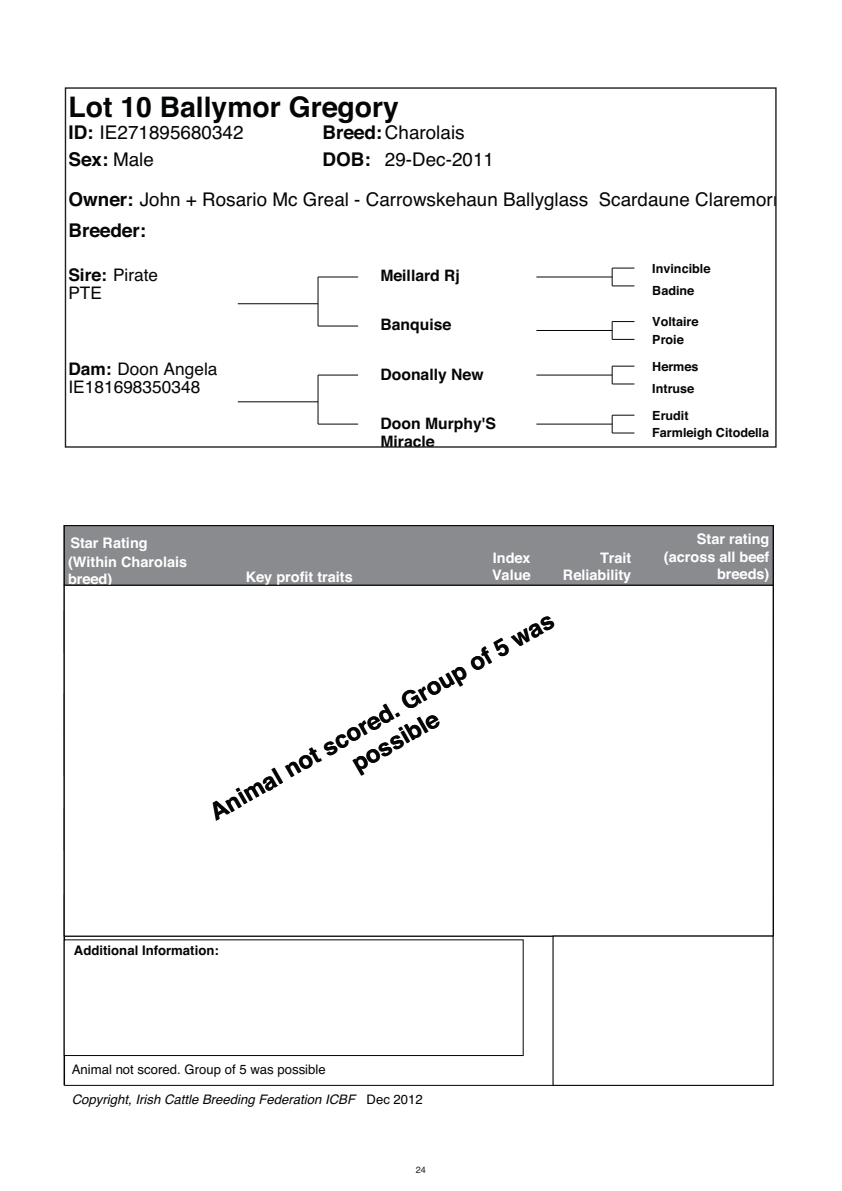
<style>
.page{position:relative;width:842px;height:1191px;background:#fff}
.page>*{position:absolute;margin:0;border:0;box-sizing:border-box;transform-origin:0 0}
.t1{font:700 28.2px "Helvetica";color:#040605}
.t2{font:700 23.8px/28.2px "Helvetica";color:#040605;text-align:center}
.t3{font:18.8px/31.2px "Helvetica";color:#040605}
.t4{font:700 18.8px "Helvetica";color:#040605}
.t5{font:17.2px/17.8px "Helvetica";color:#040605}
.t6{font:700 15.8px/18.8px "Helvetica";color:#040605}
.t7{font:700 14.4px/17.4px "Helvetica";color:#fff}
.t8{font:italic 13.2px "Helvetica";color:#040605}
.t9{font:13.2px "Helvetica";color:#040605}
.t10{font:700 13.2px "Helvetica";color:#040605}
.t11{font:700 12.6px/22.2px "Helvetica";color:#040605}
.t12{font:9.2px "Helvetica";color:#231f20}
.s1{font-weight:700}
.s2{font-weight:400}
</style>
<div class="page">
<hr style="left:64px;top:525px;width:1px;height:560px;background:#040605">
<div style="left:64px;top:525px;width:709px;height:60px;background:#898b8e"></div>
<div style="left:64px;top:525px;width:710px;height:61px;border:1px solid #040605"></div>
<hr style="left:64px;top:1085px;width:709px;height:1px;background:#040605">
<div style="left:552px;top:935px;width:222px;height:151px;border:1px solid #040605"></div>
<div style="left:64px;top:939px;width:460px;height:117px;border:1px solid #040605"></div>
<hr style="left:536px;top:374px;width:76px;height:1px;background:#040605">
<hr style="left:536px;top:330px;width:76px;height:1px;background:#040605">
<svg style="left:612px;top:321px;width:22px;height:19px"></svg>
<svg style="left:612px;top:268px;width:22px;height:18px"></svg>
<hr style="left:536px;top:276px;width:76px;height:1px;background:#040605">
<svg style="left:612px;top:366px;width:22px;height:18px"></svg>
<hr style="left:238px;top:303px;width:80px;height:1px;background:#040605">
<hr style="left:318px;top:277px;width:1px;height:49px;background:#040605">
<hr style="left:318px;top:276px;width:40px;height:1px;background:#040605">
<hr style="left:318px;top:325px;width:40px;height:1px;background:#040605">
<hr style="left:318px;top:423px;width:40px;height:1px;background:#040605">
<hr style="left:318px;top:374px;width:40px;height:1px;background:#040605">
<hr style="left:238px;top:401px;width:80px;height:1px;background:#040605">
<hr style="left:318px;top:375px;width:1px;height:49px;background:#040605">
<svg style="left:612px;top:415px;width:22px;height:18px"></svg>
<hr style="left:536px;top:423px;width:76px;height:1px;background:#040605">
<h1 class="t1" style="left:68px;top:96px;width:332px">Lot 10 Ballymor Gregory</h1>
<p class="t3" style="left:68px;top:118px;width:177px"><span class="s1">ID:</span> IE271895680342</p>
<p class="t3" style="left:322px;top:118px;width:144px"><span class="s1">Breed:</span>Charolais</p>
<p class="t4" style="left:68px;top:152px;width:87px">Sex: <span class="s2">Male</span></p>
<p class="t3" style="left:322px;top:145px;width:173px"><span class="s1">DOB:</span> 29-Dec-2011</p>
<p class="t3" style="left:68px;top:185px;width:712px"><span class="s1">Owner:</span> John + Rosario Mc Greal - Carrowskehaun Ballyglass Scardaune Claremorr<br><span class="s1">Breeder:</span></p>
<p class="t5" style="left:68px;top:268px;width:91px"><span class="s1">Sire:</span> Pirate</p>
<p class="t5" style="left:68px;top:286px;width:35px">PTE</p>
<p class="t5" style="left:68px;top:362px;width:151px"><span class="s1">Dam:</span> Doon Angela<br>IE181698350348</p>
<p class="t6" style="left:380px;top:268px;width:81px">Meillard Rj</p>
<p class="t11" style="left:652px;top:258px;width:60px">Invincible<br>Badine</p>
<p class="t11" style="left:652px;top:314px;width:48px;line-height:17.8px">Voltaire<br>Proie</p>
<p class="t11" style="left:652px;top:356px;width:48px">Hermes<br>Intruse</p>
<p class="t11" style="left:652px;top:423px;width:118px">Farmleigh Citodella</p>
<p class="t6" style="left:380px;top:317px;width:72px">Banquise</p>
<p class="t6" style="left:380px;top:366px;width:105px">Doonally New</p>
<p class="t11" style="left:652px;top:405px;width:38px">Erudit</p>
<p class="t6" style="left:380px;top:415px;width:117px">Doon Murphy'S<br>Miracle</p>
<p class="t7" style="left:70px;top:535px;width:79px">Star Rating</p>
<p class="t7" style="left:68px;top:554px;width:121px">(Within Charolais breed)</p>
<p class="t7" style="left:246px;top:569px;width:109px">Key profit traits</p>
<p class="t7" style="left:492px;top:550px;width:40px">Index<br>Value</p>
<p class="t7" style="left:563px;top:550px;width:70px;text-align:right">Trait<br>Reliability</p>
<p class="t7" style="left:664px;top:532px;width:107px;text-align:right">Star rating (across all beef breeds)</p>
<p class="t2" style="left:206px;top:804px;width:394px;rotate:-30deg">Animal not scored. Group of 5 was possible</p>
<p class="t10" style="left:74px;top:945px;width:146px">Additional Information:</p>
<p class="t9" style="left:72px;top:1064px;width:255px">Animal not scored. Group of 5 was possible</p>
<p class="t8" style="left:72px;top:1094px;width:285px">Copyright, Irish Cattle Breeding Federation ICBF</p>
<p class="t9" style="left:366px;top:1094px;width:58px">Dec 2012</p>
<p class="t12" style="left:416px;top:1166px;width:12px">24</p>
</div>
